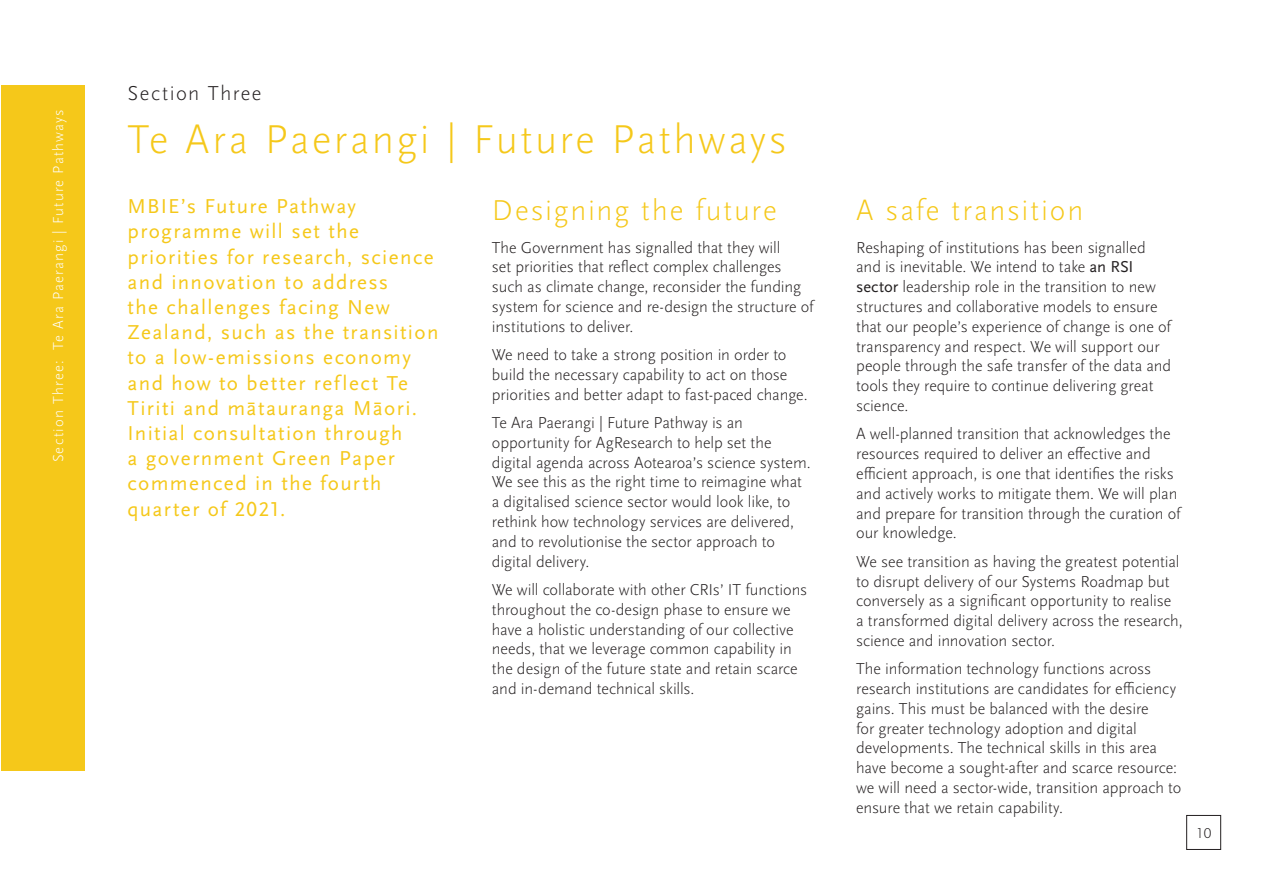
<style>
.page{position:relative;width:1263px;height:893px;background:#fff}
.page>*{position:absolute;margin:0;border:0;box-sizing:border-box;transform-origin:0 0}
.t1{font:300 42px "Scala Sans Pro";letter-spacing:.06em;color:#f5c81a}
.t2{font:300 30px "Scala Sans Pro";letter-spacing:.06em;color:#f5c81a}
.t3{font:21px/25.2px "Scala Sans Pro";letter-spacing:.065em;color:#f5c81a}
.t4{font:300 21px "Scala Sans Pro";letter-spacing:.065em;color:#231f20}
.t5{font:300 16.5px/19.8px "Scala Sans Pro";letter-spacing:-.005em;color:#231f20}
.t6{font:300 15px "Scala Sans Pro";letter-spacing:.075em;color:#fff}
.t7{font:300 15px "Scala Sans Pro";color:#231f20}
.s1{font-weight:400}
</style>
<div class="page">
<div style="left:1px;top:85px;width:84px;height:686px;background:#f5c81a"></div>
<div style="left:1186px;top:815px;width:35px;height:35px;border:1px solid #231f20"></div>
<p class="t6" style="left:50px;top:462px;width:355px;rotate:-90deg">Section Three: Te Ara Paerangi | Future Pathways</p>
<p class="t4" style="left:128px;top:82px;width:135px">Section Three</p>
<h1 class="t1" style="left:128px;top:115px;width:661px">Te Ara Paerangi | Future Pathways</h1>
<p class="t3" style="left:128px;top:194px;width:312px">MBIE’s Future Pathway programme will set the priorities for research, science and innovation to address<br>the challenges facing New<br>Zealand, such as the transition to a low-emissions economy and how to better reflect Te<br>Tiriti and mātauranga Māori.<br>Initial consultation through<br>a government Green Paper commenced in the fourth quarter of 2021.</p>
<h2 class="t2" style="left:492px;top:193px;width:286px">Designing the future</h2>
<p class="t5" style="left:492px;top:237px;width:323px">The Government has signalled that they will<br>set priorities that reflect complex challenges such as climate change, reconsider the funding system for science and re-design the structure of institutions to deliver.</p>
<p class="t5" style="left:492px;top:345px;width:317px">We need to take a strong position in order to build the necessary capability to act on those priorities and better adapt to fast-paced change.</p>
<p class="t5" style="left:492px;top:413px;width:320px">Te Ara Paerangi | Future Pathway is an opportunity for AgResearch to help set the digital agenda across Aotearoa’s science system.<br>We see this as the right time to reimagine what a digitalised science sector would look like, to rethink how technology services are delivered, and to revolutionise the sector approach to digital delivery.</p>
<p class="t5" style="left:492px;top:580px;width:317px">We will collaborate with other CRIs’ IT functions throughout the co-design phase to ensure we have a holistic understanding of our collective needs, that we leverage common capability in the design of the future state and retain scarce and in-demand technical skills.</p>
<h2 class="t2" style="left:856px;top:193px;width:229px">A safe transition</h2>
<p class="t5" style="left:856px;top:237px;width:317px">Reshaping of institutions has been signalled and is inevitable. We intend to take <span class="s1">an RSI sector</span> leadership role in the transition to new structures and collaborative models to ensure that our people’s experience of change is one of transparency and respect. We will support our people through the safe transfer of the data and tools they require to continue delivering great science.</p>
<p class="t5" style="left:856px;top:424px;width:326px">A well-planned transition that acknowledges the resources required to deliver an effective and efficient approach, is one that identifies the risks and actively works to mitigate them. We will plan and prepare for transition through the curation of our knowledge.</p>
<p class="t5" style="left:856px;top:551px;width:328px">We see transition as having the greatest potential to disrupt delivery of our Systems Roadmap but conversely as a significant opportunity to realise a transformed digital delivery across the research, science and innovation sector.</p>
<p class="t5" style="left:856px;top:659px;width:327px">The information technology functions across research institutions are candidates for efficiency gains. This must be balanced with the desire<br>for greater technology adoption and digital developments. The technical skills in this area have become a sought-after and scarce resource: we will need a sector-wide, transition approach to ensure that we retain capability.</p>
<p class="t7" style="left:1196px;top:824px;width:16px">10</p>
</div>
